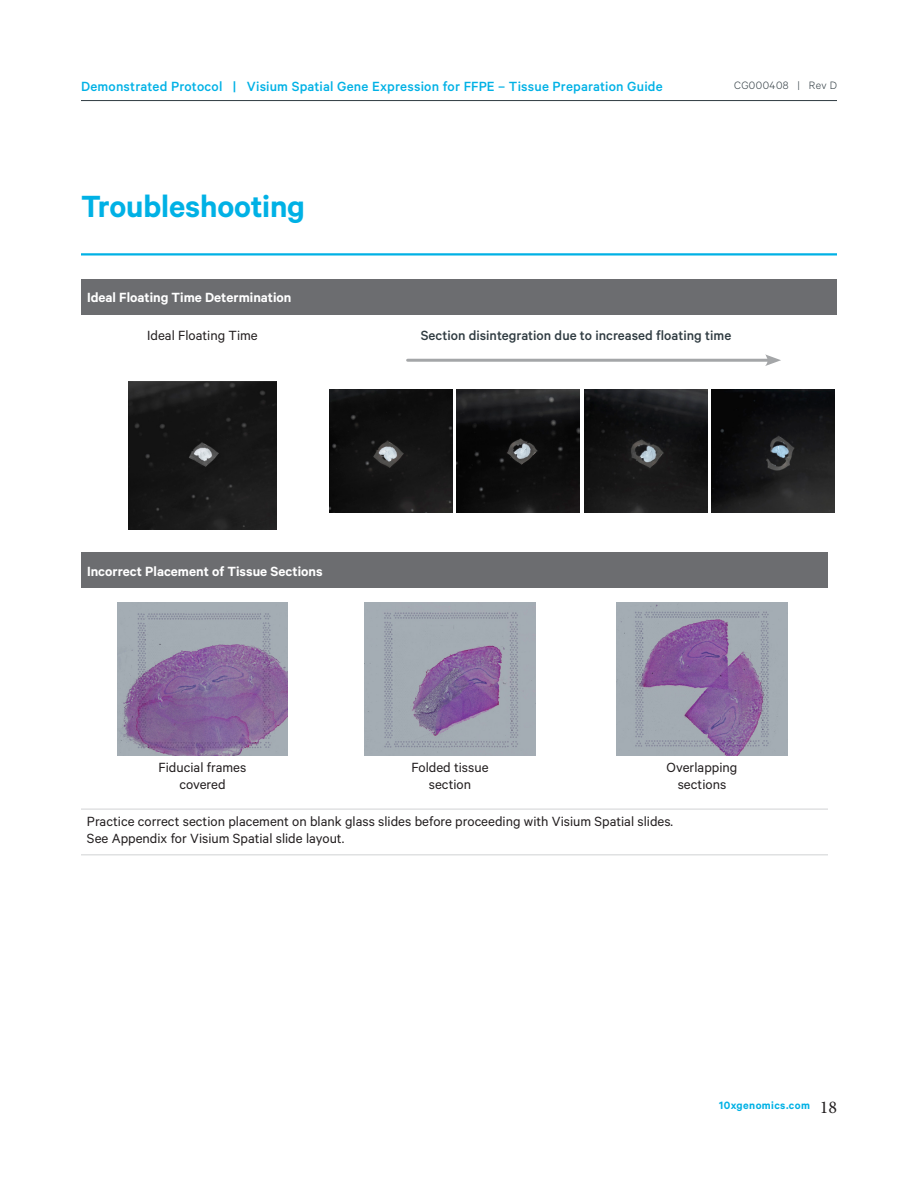
<style>
.page{position:relative;width:918px;height:1188px;background:#fff}
.page>*{position:absolute;margin:0;border:0;box-sizing:border-box;transform-origin:0 0}
.Cover_Title_TOC{font:600 34.5px "Calibre";letter-spacing:-.005em;color:#00b1e5}
.t1{font:18px "Minion Pro";color:#231f20}
.Table_body{font:15px/16.5px "Calibre";color:#231f20;text-align:center}
.t2{font:500 15px "Calibre";letter-spacing:.01em;color:#00b1e5}
.Table_header{font:600 15px "Calibre";color:#fff}
.Table_body-2{font:500 15px "Calibre";color:#2f3b41}
.t3{font:600 12px "Calibre";letter-spacing:.035em;color:#00b1e5}
.t4{font:300 12px "Calibre";letter-spacing:.035em;color:#2f3b41}
</style>
<div class="page">
<hr style="left:81px;top:100px;width:756px;height:1px;background:#2f3b41">
<hr style="left:81px;top:253px;width:756px;height:3px;background:#00b1e5">
<div style="left:81px;top:279px;width:756px;height:36px;background:#6c6d70"></div>
<div style="left:81px;top:552px;width:747px;height:36px;background:#6c6d70"></div>
<hr style="left:81px;top:809px;width:243px;height:1px;background:#d1d2d4">
<hr style="left:324px;top:809px;width:252px;height:1px;background:#d1d2d4">
<hr style="left:576px;top:809px;width:252px;height:1px;background:#d1d2d4">
<hr style="left:81px;top:855px;width:243px;height:1px;background:#d1d2d4">
<hr style="left:324px;top:855px;width:252px;height:1px;background:#d1d2d4">
<hr style="left:576px;top:855px;width:252px;height:1px;background:#d1d2d4">
<img style="left:117px;top:603px;width:171px;height:153px">
<img style="left:365px;top:603px;width:170px;height:153px">
<img style="left:617px;top:603px;width:170px;height:153px">
<img style="left:712px;top:389px;width:123px;height:123px">
<img style="left:584px;top:389px;width:123px;height:123px">
<img style="left:457px;top:389px;width:123px;height:123px">
<img style="left:330px;top:389px;width:123px;height:123px">
<img style="left:128px;top:381px;width:149px;height:149px">
<hr style="left:408px;top:359px;width:363px;height:3px;background:#a4a6a8">
<svg style="left:765px;top:354px;width:16px;height:12px"></svg>
<p class="t2" style="left:81px;top:77px;width:583px">Demonstrated Protocol | Visium Spatial Gene Expression for FFPE – Tissue Preparation Guide</p>
<p class="t4" style="left:734px;top:78px;width:104px">CG000408 | Rev D</p>
<p class="Cover_Title_TOC" style="left:81px;top:185px;width:226px">Troubleshooting</p>
<p class="Table_header" style="left:87px;top:288px;width:206px">Ideal Floating Time Determination</p>
<p class="Table_body" style="left:147px;top:326px;width:112px">Ideal Floating Time</p>
<p class="Table_body-2" style="left:421px;top:326px;width:312px">Section disintegration due to increased floating time</p>
<p class="Table_header" style="left:87px;top:563px;width:237px">Incorrect Placement of Tissue Sections</p>
<p class="Table_body" style="left:159px;top:759px;width:89px">Fiducial frames covered</p>
<p class="Table_body" style="left:411px;top:759px;width:79px">Folded tissue section</p>
<p class="Table_body" style="left:667px;top:759px;width:72px">Overlapping sections</p>
<p class="Table_body" style="left:87px;top:813px;width:588px;text-align:left">Practice correct section placement on blank glass slides before proceeding with Visium Spatial slides.<br>See Appendix for Visium Spatial slide layout.</p>
<p class="t3" style="left:719px;top:1098px;width:92px">10xgenomics.com</p>
<p class="t1" style="left:820px;top:1095px;width:19px">18</p>
</div>
